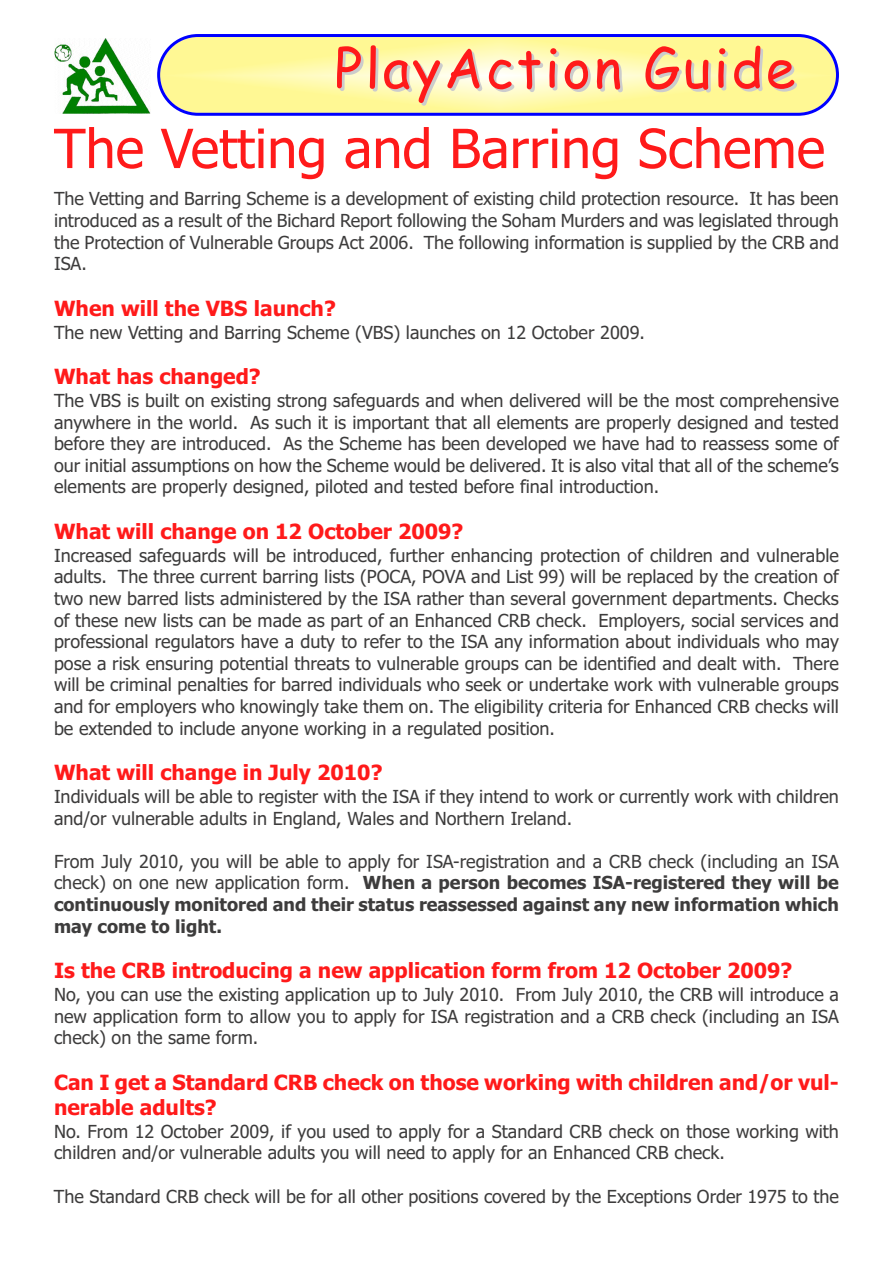
<style>
.page{position:relative;width:893px;height:1263px;background:#fff}
.page>*{position:absolute;margin:0;border:0;box-sizing:border-box;transform-origin:0 0}
.t1{font:54px "Tahoma";color:#ff1a1a}
.t2{font:54px "Comic Sans MS";letter-spacing:.05em;color:#ff1a1a}
.t3{font:700 21px/25.2px "Tahoma";color:#ff1a1a}
.t4{font:18px/21.6px "Tahoma";color:#3d3c3c;text-align:justify}
.t5{font:700 18px/21.6px "Tahoma";color:#3d3c3c;text-align:justify}
.s1{font-weight:400}
</style>
<div class="page">
<img style="left:54px;top:38px;width:96px;height:75px">
<svg style="left:157px;top:34px;width:682px;height:82px;background:#ebe6b0"></svg>
<h1 class="t2" style="left:334px;top:37px;width:462px">PlayAction Guide</h1>
<h1 class="t1" style="left:54px;top:118px;width:773px">The Vetting and Barring Scheme</h1>
<p class="t4" style="left:54px;top:188px;width:786px">The Vetting and Barring Scheme is a development of existing child protection resource. It has been introduced as a result of the Bichard Report following the Soham Murders and was legislated through the Protection of Vulnerable Groups Act 2006. The following information is supplied by the CRB and ISA.</p>
<p class="t3" style="left:54px;top:296px;width:283px">When will the VBS launch?</p>
<p class="t4" style="left:54px;top:322px;width:592px">The new Vetting and Barring Scheme (VBS) launches on 12 October 2009.</p>
<p class="t3" style="left:54px;top:364px;width:208px">What has changed?</p>
<p class="t4" style="left:54px;top:390px;width:786px">The VBS is built on existing strong safeguards and when delivered will be the most comprehensive anywhere in the world. As such it is important that all elements are properly designed and tested before they are introduced. As the Scheme has been developed we have had to reassess some of our initial assumptions on how the Scheme would be delivered. It is also vital that all of the scheme’s elements are properly designed, piloted and tested before final introduction.</p>
<p class="t3" style="left:54px;top:519px;width:411px">What will change on 12 October 2009?</p>
<p class="t4" style="left:54px;top:545px;width:786px">Increased safeguards will be introduced, further enhancing protection of children and vulnerable adults. The three current barring lists (POCA, POVA and List 99) will be replaced by the creation of two new barred lists administered by the ISA rather than several government departments. Checks of these new lists can be made as part of an Enhanced CRB check. Employers, social services and professional regulators have a duty to refer to the ISA any information about individuals who may pose a risk ensuring potential threats to vulnerable groups can be identified and dealt with. There will be criminal penalties for barred individuals who seek or undertake work with vulnerable groups and for employers who knowingly take them on. The eligibility criteria for Enhanced CRB checks will be extended to include anyone working in a regulated position.</p>
<p class="t3" style="left:54px;top:760px;width:330px">What will change in July 2010?</p>
<p class="t4" style="left:54px;top:786px;width:786px">Individuals will be able to register with the ISA if they intend to work or currently work with children and/or vulnerable adults in England, Wales and Northern Ireland.</p>
<p class="t5" style="left:54px;top:851px;width:786px"><span class="s1">From July 2010, you will be able to apply for ISA-registration and a CRB check (including an ISA check) on one new application form.</span> When a person becomes ISA-registered they will be continuously monitored and their status reassessed against any new information which may come to light.</p>
<p class="t3" style="left:54px;top:958px;width:740px">Is the CRB introducing a new application form from 12 October 2009?</p>
<p class="t4" style="left:54px;top:984px;width:786px">No, you can use the existing application up to July 2010. From July 2010, the CRB will introduce a new application form to allow you to apply for ISA registration and a CRB check (including an ISA check) on the same form.</p>
<p class="t3" style="left:54px;top:1070px;width:786px">Can I get a Standard CRB check on those working with children and/or vul&shy;nerable adults?</p>
<p class="t4" style="left:54px;top:1121px;width:786px">No. From 12 October 2009, if you used to apply for a Standard CRB check on those working with children and/or vulnerable adults you will need to apply for an Enhanced CRB check.</p>
<p class="t4" style="left:54px;top:1186px;width:786px">The Standard CRB check will be for all other positions covered by the Exceptions Order 1975 to the</p>
</div>
